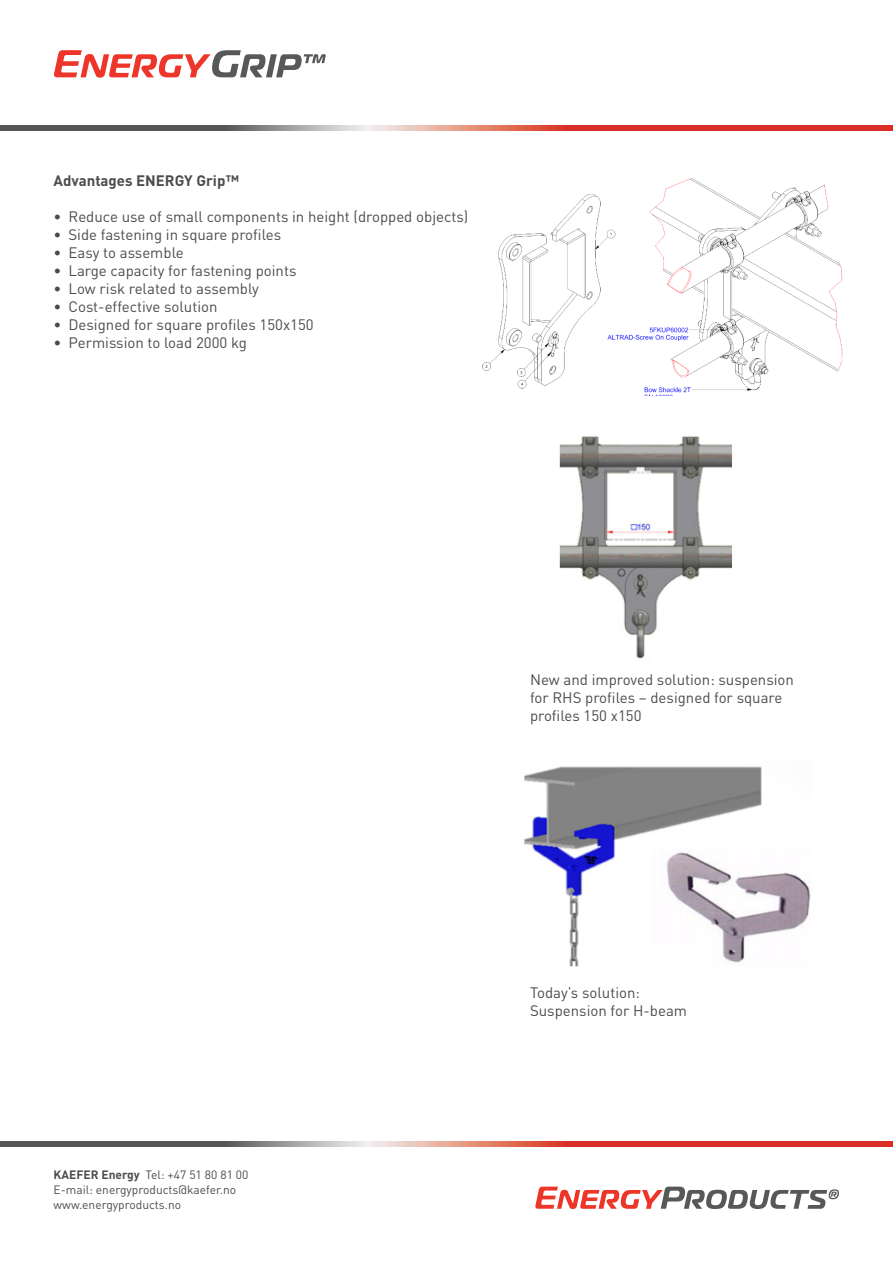
<style>
.page{position:relative;width:893px;height:1263px;background:#fff}
.page>*{position:absolute;margin:0;border:0;box-sizing:border-box;transform-origin:0 0}
.t1{font:15px/18px "DIN";color:#4b4c4d}
.t2{font:700 15px "DIN";color:#4b4c4d}
.t3{font:12px "DIN";color:#4b4c4d}
.s1{font-weight:700}
</style>
<div class="page">
<img style="left:0;top:125px;width:893px;height:5px">
<img style="left:0;top:1142px;width:893px;height:4px">
<svg style="left:535px;top:1186px;width:304px;height:23px"></svg>
<img style="left:482px;top:178px;width:361px;height:218px">
<img style="left:559px;top:436px;width:174px;height:223px">
<img style="left:524px;top:766px;width:287px;height:200px">
<svg style="left:54px;top:50px;width:272px;height:28px"></svg>
<p class="t2" style="left:54px;top:171px;width:187px">Advantages ENERGY Grip™</p>
<p class="t1" style="left:54px;top:207px;width:416px">• Reduce use of small components in height (dropped objects)</p>
<p class="t1" style="left:54px;top:225px;width:229px">• Side fastening in square profiles</p>
<p class="t1" style="left:54px;top:243px;width:132px">• Easy to assemble</p>
<p class="t1" style="left:54px;top:261px;width:244px">• Large capacity for fastening points</p>
<p class="t1" style="left:54px;top:279px;width:207px">• Low risk related to assembly</p>
<p class="t1" style="left:54px;top:297px;width:165px">• Cost-effective solution</p>
<p class="t1" style="left:54px;top:315px;width:262px">• Designed for square profiles 150x150</p>
<p class="t1" style="left:54px;top:333px;width:195px">• Permission to load 2000 kg</p>
<p class="t3" style="left:54px;top:1167px;width:196px"><span class="s1">KAEFER Energy</span> Tel: +47 51 80 81 00</p>
<p class="t3" style="left:54px;top:1182px;width:184px">E-mail: energyproducts@kaefer.no</p>
<p class="t3" style="left:54px;top:1197px;width:129px">www.energyproducts.no</p>
<p class="t1" style="left:530px;top:671px;width:265px">New and improved solution: suspension for RHS profiles – designed for square profiles 150 x150</p>
<p class="t1" style="left:530px;top:983px;width:111px">Today’s solution:</p>
<p class="t1" style="left:530px;top:1001px;width:159px">Suspension for H-beam</p>
</div>
